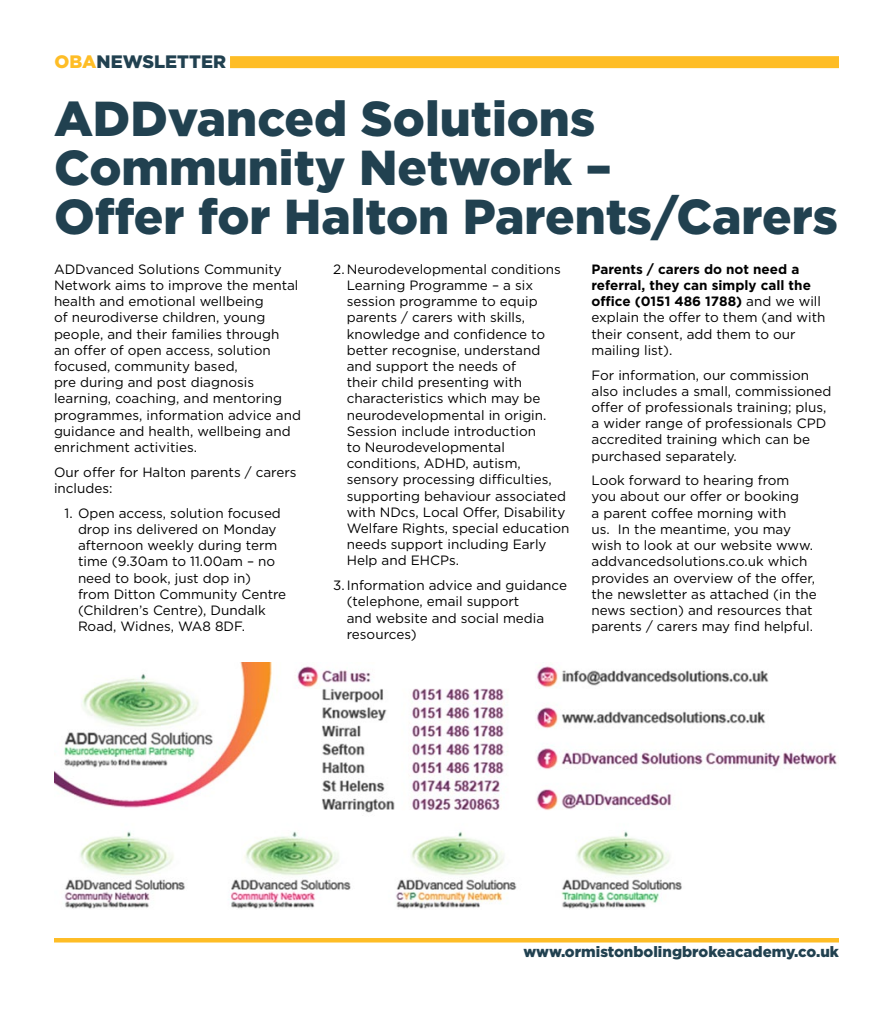
<style>
.page{position:relative;width:893px;height:1013px;background:#fff}
.page>*{position:absolute;margin:0;border:0;box-sizing:border-box;transform-origin:0 0}
.t1{font:900 49.05px/49.1px "Gotham";color:#214150}
.t2{font:900 18px "Gotham";color:#214150}
.t3{font:900 15px "Gotham";color:#214150}
.t4{font:13.5px/16.2px "Gotham";color:#000}
.s1{color:#febd26}
.s2{font-weight:700}
</style>
<div class="page">
<div style="left:230px;top:56px;width:609px;height:12px;background:#febd26"></div>
<hr style="left:54px;top:938px;width:785px;height:4px;background:#febd26">
<img style="left:54px;top:663px;width:783px;height:246px">
<h2 class="t2" style="left:54px;top:50px;width:173px"><span class="s1">OBA</span>NEWSLETTER</h2>
<h1 class="t1" style="left:54px;top:94px;width:785px">ADDvanced Solutions<br>Community Network –<br>Offer for Halton Parents/Carers</h1>
<p class="t4" style="left:54px;top:261px;width:248px">ADDvanced Solutions Community<br>Network aims to improve the mental health and emotional wellbeing<br>of neurodiverse children, young people, and their families through<br>an offer of open access, solution focused, community based,<br>pre during and post diagnosis learning, coaching, and mentoring programmes, information advice and guidance and health, wellbeing and enrichment activities.</p>
<p class="t4" style="left:54px;top:463px;width:244px">Our offer for Halton parents / carers includes:</p>
<p class="t4" style="left:78px;top:504px;width:210px;text-indent:-14px">1. Open access, solution focused drop ins delivered on Monday afternoon weekly during term time (9.30am to 11.00am – no need to book, just dop in)<br>from Ditton Community Centre (Children’s Centre), Dundalk<br>Road, Widnes, WA8 8DF.</p>
<p class="t4" style="left:591px;top:261px;width:236px"><span class="s2">Parents / carers do not need a referral, they can simply call the office (0151 486 1788)</span> and we will explain the offer to them (and with their consent, add them to our mailing list).</p>
<p class="t4" style="left:591px;top:366px;width:242px">For information, our commission also includes a small, commissioned offer of professionals training; plus, a wider range of professionals CPD accredited training which can be purchased separately.</p>
<p class="t4" style="left:591px;top:472px;width:227px">Look forward to hearing from you about our offer or booking<br>a parent coffee morning with<br>us. In the meantime, you may wish to look at our website www. addvancedsolutions.co.uk which provides an overview of the offer, the newsletter as attached (in the news section) and resources that parents / carers may find helpful.</p>
<p class="t4" style="left:347px;top:261px;width:224px;text-indent:-14px">2. Neurodevelopmental conditions<br>Learning Programme – a six session programme to equip parents / carers with skills, knowledge and confidence to better recognise, understand<br>and support the needs of<br>their child presenting with characteristics which may be neurodevelopmental in origin.<br>Session include introduction<br>to Neurodevelopmental conditions, ADHD, autism, sensory processing difficulties, supporting behaviour associated with NDcs, Local Offer, Disability<br>Welfare Rights, special education needs support including Early<br>Help and EHCPs.</p>
<p class="t4" style="left:347px;top:577px;width:222px;text-indent:-14px">3.Information advice and guidance (telephone, email support<br>and website and social media resources)</p>
<p class="t3" style="left:523px;top:942px;width:317px">www.ormistonbolingbrokeacademy.co.uk</p>
</div>
